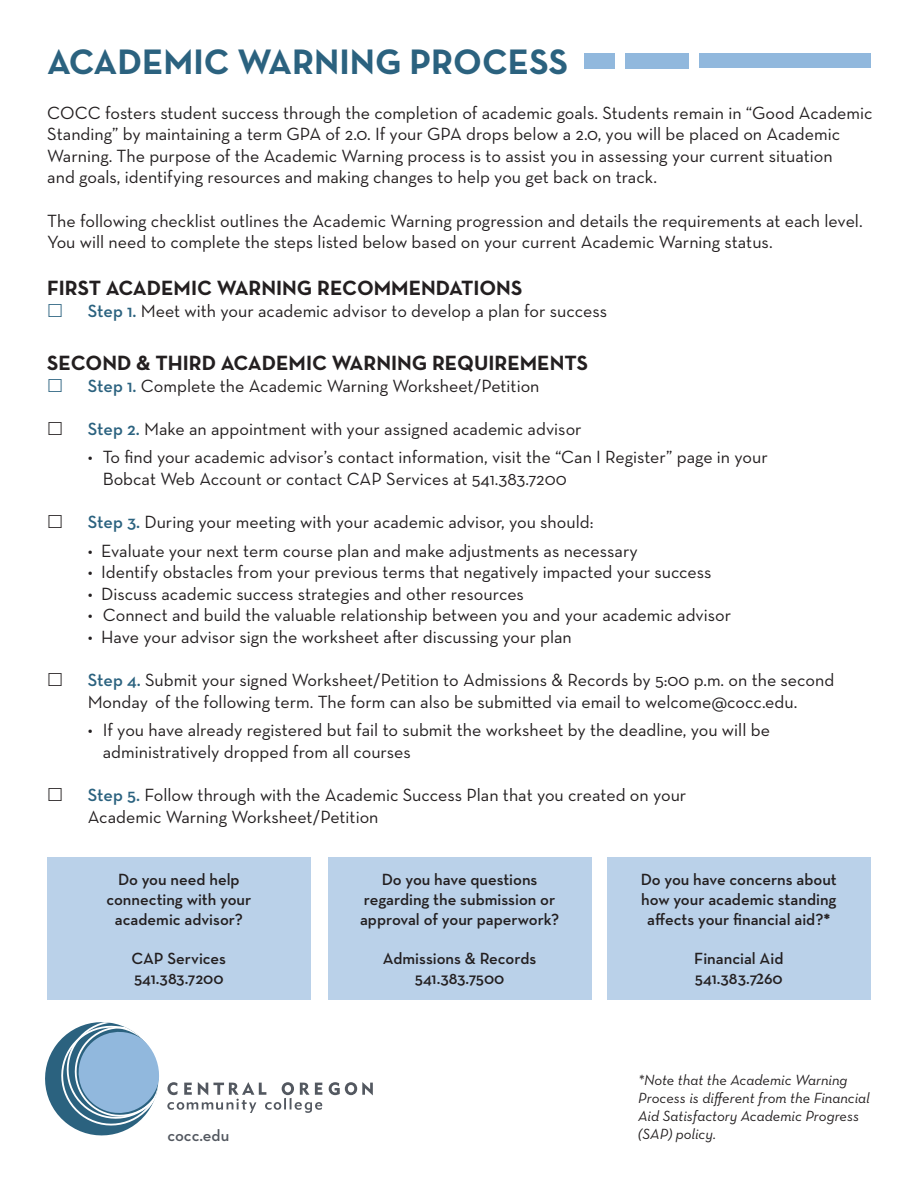
<style>
.page{position:relative;width:918px;height:1188px;background:#fff}
.page>*{position:absolute;margin:0;border:0;box-sizing:border-box;transform-origin:0 0}
.t1{font:700 36px "Neutraface Text";color:#2b627f}
.t2{font:700 21px "Neutraface Text";color:#231f20}
.t3{font:18px/21.6px "Neutraface Text";color:#231f20}
.t4{font:600 16.5px/19.8px "Neutraface Text";color:#231f20;text-align:center}
.t5{font:600 16.5px "Neutraface Text";color:#535860}
.t6{font:italic 15px/18px "Neutraface Text";color:#231f20}
.s1{font-weight:600;color:#2b627f}
.s2{font-weight:700}
.s3{font-family:"Minion Pro";font-weight:700}
</style>
<div class="page">
<div style="left:47px;top:857px;width:263px;height:143px;background:#bad1e9"></div>
<div style="left:328px;top:857px;width:263px;height:143px;background:#bad1e9"></div>
<div style="left:607px;top:857px;width:263px;height:143px;background:#bad1e9"></div>
<svg style="left:329px;top:1082px;width:44px;height:13px"></svg>
<svg style="left:45px;top:1022px;width:277px;height:114px"></svg>
<div style="left:699px;top:53px;width:172px;height:15px;background:#91b8dd"></div>
<div style="left:625px;top:53px;width:64px;height:16px;background:#91b8dd"></div>
<div style="left:585px;top:53px;width:30px;height:16px;background:#91b8dd"></div>
<p class="t1" style="left:47px;top:38px;width:522px">ACADEMIC WARNING PROCESS</p>
<p class="t3" style="left:47px;top:101px;width:827px">COCC fosters student success through the completion of academic goals. Students remain in “Good Academic Standing” by maintaining a term GPA of 2.0. If your GPA drops below a 2.0, you will be placed on Academic Warning. The purpose of the Academic Warning process is to assist you in assessing your current situation<br>and goals, identifying resources and making changes to help you get back on track.</p>
<p class="t3" style="left:47px;top:209px;width:817px">The following checklist outlines the Academic Warning progression and details the requirements at each level.<br>You will need to complete the steps listed below based on your current Academic Warning status.</p>
<p class="t2" style="left:47px;top:274px;width:477px">FIRST ACADEMIC WARNING RECOMMENDATIONS</p>
<p class="t3" style="left:88px;top:299px;width:521px"><span class="s1">Step 1.</span> Meet with your academic advisor to develop a plan for success</p>
<p class="t2" style="left:47px;top:350px;width:542px">SECOND &amp; THIRD ACADEMIC WARNING REQUIREMENTS</p>
<p class="t3" style="left:88px;top:375px;width:453px"><span class="s1">Step 1.</span> Complete the Academic Warning Worksheet/Petition</p>
<p class="t3" style="left:88px;top:418px;width:495px"><span class="s1">Step 2.</span> Make an appointment with your assigned academic advisor</p>
<p class="t3" style="left:103px;top:446px;width:667px;text-indent:-15px">• To find your academic advisor’s contact information, visit the “Can I Register” page in your<br>Bobcat Web Account or contact CAP Services at 541.383.7200</p>
<p class="t3" style="left:88px;top:511px;width:507px"><span class="s1">Step 3.</span> During your meeting with your academic advisor, you should:</p>
<p class="t3" style="left:88px;top:539px;width:552px">• Evaluate your next term course plan and make adjustments as necessary</p>
<p class="t3" style="left:88px;top:561px;width:625px">• Identify obstacles from your previous terms that negatively impacted your success</p>
<p class="t3" style="left:88px;top:583px;width:438px">• Discuss academic success strategies and other resources</p>
<p class="t3" style="left:88px;top:604px;width:645px">• Connect and build the valuable relationship between you and your academic advisor</p>
<p class="t3" style="left:88px;top:626px;width:486px">• Have your advisor sign the worksheet after discussing your plan</p>
<p class="t3" style="left:88px;top:669px;width:748px"><span class="s1">Step 4.</span> Submit your signed Worksheet/Petition to Admissions &amp; Records by 5:00 p.m. on the second<br>Monday of the following term. The form can also be submitted via email to welcome@cocc.edu.</p>
<p class="t3" style="left:103px;top:719px;width:669px;text-indent:-15px">• If you have already registered but fail to submit the worksheet by the deadline, you will be administratively dropped from all courses</p>
<p class="t3" style="left:88px;top:784px;width:600px"><span class="s1">Step 5.</span> Follow through with the Academic Success Plan that you created on your<br>Academic Warning Worksheet/Petition</p>
<p class="t4" style="left:106px;top:869px;width:146px">Do you need help connecting with your academic advisor?</p>
<p class="t4" style="left:132px;top:949px;width:96px">CAP Services</p>
<p class="t4" style="left:134px;top:968px;width:91px">541.383.7200</p>
<p class="t4" style="left:360px;top:869px;width:201px">Do you have questions regarding the submission or approval of your paperwork?</p>
<p class="t4" style="left:383px;top:949px;width:155px">Admissions &amp; Records<br>541.383.7500</p>
<p class="t4" style="left:641px;top:869px;width:198px">Do you have concerns about how your academic standing affects your financial aid?<span class="s2">*</span></p>
<p class="t4" style="left:694px;top:949px;width:91px;text-align:left">Financial Aid<br>541.383.7<span class="s3">2</span>60</p>
<p class="t6" style="left:638px;top:1070px;width:233px">*Note that the Academic Warning<br>Process is different from the Financial<br>Aid Satisfactory Academic Progress</p>
<p class="t5" style="left:167px;top:1125px;width:63px">cocc.edu</p>
<p class="t6" style="left:638px;top:1124px;width:79px">(SAP) policy.</p>
</div>
